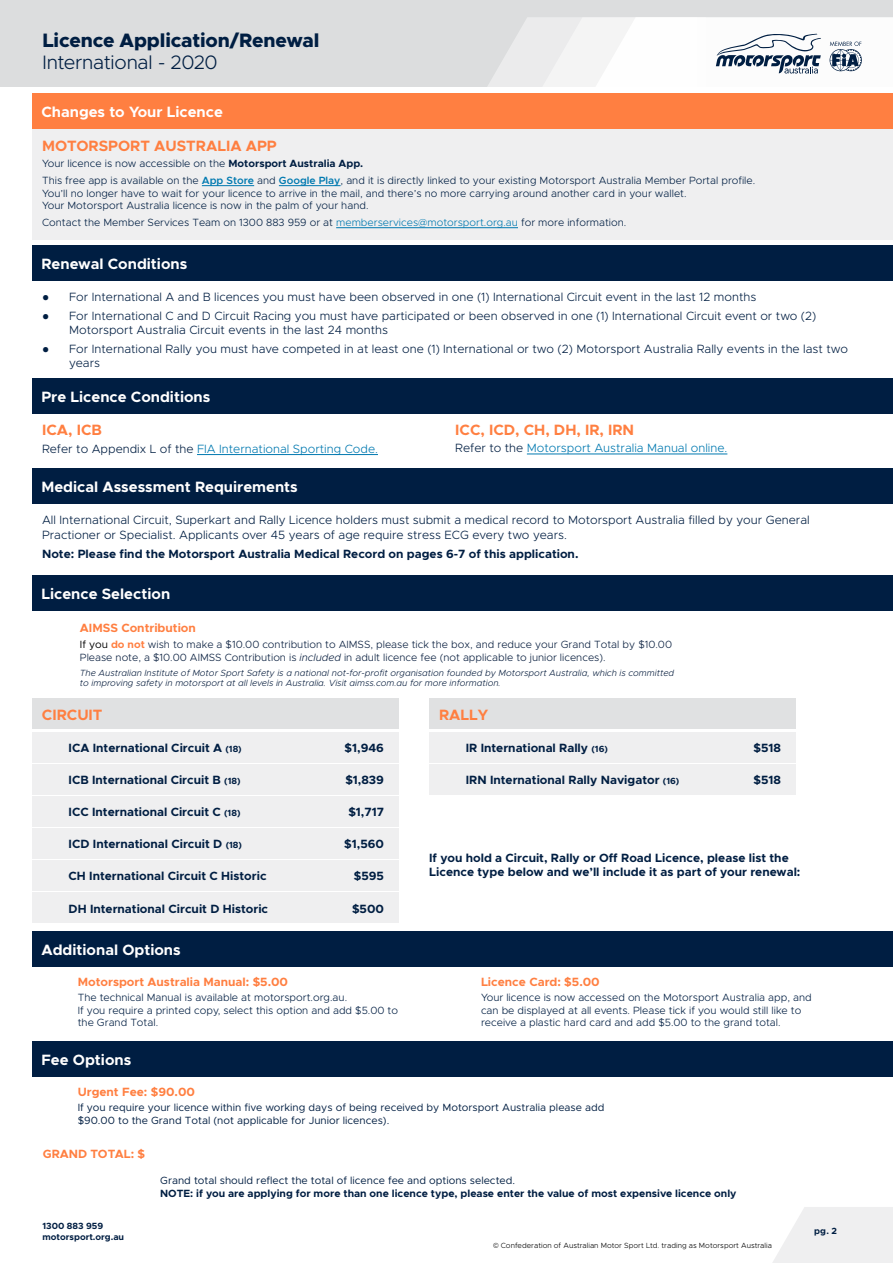
<style>
.page{position:relative;width:893px;height:1263px;background:#fff}
.page>*{position:absolute;margin:0;border:0;box-sizing:border-box;transform-origin:0 0}
.t1{font:800 19.5px "Metropolis";letter-spacing:-.01em;color:#001e42}
.t2{font:300 19.5px "Metropolis";letter-spacing:-.015em;color:#001e42}
.t3{font:700 15px "Metropolis";color:#fff}
.t4{font:700 15px "Metropolis";color:#ff7f41}
.t5{font:300 12px/14.4px "Metropolis";color:#001e42}
.t6{font:700 12px/14.4px "Metropolis";color:#001e42}
.t7{font:700 12px "Metropolis";color:#ff7f41}
.t8{font:300 12px "Metropolis";color:#0079b0}
.t9{font:300 10.5px/12.6px "Metropolis";color:#001e42}
.t10{font:10.5px/12.6px "Metropolis";color:#001e42}
.t11{font:300 10.5px/12.6px "Metropolis";color:#091f3f}
.t12{font:700 10.5px "Metropolis";color:#001e42}
.t13{font:italic 300 9px/10.5px "Metropolis";color:#091f3f}
.t14{font:700 9px/10.8px "Metropolis";color:#001e42}
.t15{font:300 7.5px "Metropolis";color:#000}
.s1{font-weight:700}
.s2{font-weight:600;color:#0079b0}
.s3{color:#0079b0}
.s4{font-family:"Helvetica";font-weight:400}
.s5{color:#001e42}
.s6{font-weight:400;color:#000}
.s7{font-weight:700;color:#ff7f41}
.s8{font-style:italic}
.s9{font-size:9px}
.s10{font-family:"Montserrat"}
</style>
<div class="page">
<div style="left:0;top:0;width:893px;height:87px;background:#dcddde"></div>
<svg style="left:488px;top:17px;width:405px;height:70px"></svg>
<svg style="left:773px;top:1207px;width:120px;height:56px"></svg>
<hr style="left:197px;top:454px;width:181px;height:1px;background:#0079b0">
<hr style="left:527px;top:454px;width:200px;height:1px;background:#0079b0">
<div style="left:32px;top:378px;width:861px;height:35px;background:#001e42"></div>
<div style="left:32px;top:245px;width:861px;height:35px;background:#001e42"></div>
<div style="left:32px;top:469px;width:861px;height:35px;background:#001e42"></div>
<div style="left:32px;top:129px;width:861px;height:111px;background:#efeff0"></div>
<hr style="left:202px;top:185px;width:52px;height:1px;background:#0079b0">
<hr style="left:279px;top:185px;width:62px;height:1px;background:#0079b0">
<hr style="left:336px;top:227px;width:182px;height:1px;background:#0079b0">
<div style="left:32px;top:94px;width:861px;height:35px;background:#ff7f41"></div>
<div style="left:32px;top:699px;width:367px;height:30px;background:#e0e1e2"></div>
<div style="left:430px;top:699px;width:366px;height:30px;background:#e0e1e2"></div>
<div style="left:32px;top:732px;width:367px;height:30px;background:#efeff0"></div>
<div style="left:430px;top:732px;width:366px;height:30px;background:#efeff0"></div>
<div style="left:32px;top:796px;width:367px;height:31px;background:#efeff0"></div>
<div style="left:32px;top:860px;width:367px;height:31px;background:#efeff0"></div>
<div style="left:32px;top:764px;width:367px;height:31px;background:#efeff0"></div>
<div style="left:430px;top:764px;width:366px;height:31px;background:#efeff0"></div>
<div style="left:32px;top:828px;width:367px;height:31px;background:#efeff0"></div>
<div style="left:32px;top:892px;width:367px;height:31px;background:#efeff0"></div>
<div style="left:32px;top:575px;width:861px;height:35px;background:#001e42"></div>
<div style="left:32px;top:1042px;width:861px;height:35px;background:#001e42"></div>
<div style="left:32px;top:931px;width:861px;height:36px;background:#001e42"></div>
<h1 class="t1" style="left:43px;top:28px;width:278px">Licence Application/Renewal</h1>
<h1 class="t2" style="left:43px;top:50px;width:177px">International - 2020</h1>
<h2 class="t3" style="left:41px;top:103px;width:183px">Changes to Your Licence</h2>
<h2 class="t4" style="left:42px;top:136px;width:236px">MOTORSPORT AUSTRALIA APP</h2>
<p class="t9" style="left:42px;top:155px;width:715px;line-height:16.8px">Your licence is now accessible on the <span class="s1">Motorsport Australia App.<br></span>This free app is available on the <span class="s2">App Store</span> and <span class="s2">Google Play</span>, and it is directly linked to your existing Motorsport Australia Member Portal profile.</p>
<p class="t9" style="left:42px;top:187px;width:646px">You’ll no longer have to wait for your licence to arrive in the mail, and there’s no more carrying around another card in your wallet.<br>Your Motorsport Australia licence is now in the palm of your hand.</p>
<p class="t9" style="left:42px;top:216px;width:586px">Contact the Member Services Team on 1300 883 959 or at <span class="s3">memberservices@motorsport.org.au</span> for more information.</p>
<h2 class="t3" style="left:41px;top:254px;width:147px">Renewal Conditions</h2>
<p class="t5" style="left:42px;top:290px;width:716px"><span class="s4">●</span> For International A and B licences you must have been observed in one (1) International Circuit event in the last 12 months</p>
<p class="t5" style="left:69px;top:308px;width:749px;text-indent:-27px"><span class="s4">●</span> For International C and D Circuit Racing you must have participated or been observed in one (1) International Circuit event or two (2)<br>Motorsport Australia Circuit events in the last 24 months</p>
<p class="t5" style="left:69px;top:341px;width:780px;text-indent:-27px"><span class="s4">●</span> For International Rally you must have competed in at least one (1) International or two (2) Motorsport Australia Rally events in the last two years</p>
<h2 class="t3" style="left:41px;top:387px;width:170px">Pre Licence Conditions</h2>
<h2 class="t4" style="left:42px;top:420px;width:61px">ICA, ICB</h2>
<p class="t8" style="left:42px;top:441px;width:337px"><span class="s5">Refer to Appendix L of the</span> FIA International Sporting Code.</p>
<h2 class="t3" style="left:41px;top:478px;width:258px">Medical Assessment Requirements</h2>
<h2 class="t4" style="left:455px;top:420px;width:180px">ICC, ICD, CH, DH, IR, IRN</h2>
<p class="t8" style="left:455px;top:441px;width:274px"><span class="s5">Refer to the</span> Motorsport Australia Manual online.</p>
<p class="t5" style="left:42px;top:513px;width:769px">All International Circuit, Superkart and Rally Licence holders must submit a medical record to Motorsport Australia filled by your General<br>Practioner or Specialist. Applicants over 45 years of age require stress ECG every two years.</p>
<p class="t6" style="left:42px;top:546px;width:538px">Note: Please find the Motorsport Australia Medical Record on pages 6-7 of this application.</p>
<h2 class="t3" style="left:41px;top:584px;width:130px">Licence Selection</h2>
<p class="t7" style="left:80px;top:620px;width:117px">AIMSS Contribution</p>
<p class="t11" style="left:80px;top:638px;width:594px"><span class="s6">If you</span> <span class="s7">do not</span> wish to make a $10.00 contribution to AIMSS, please tick the box, and reduce your Grand Total by $10.00<br>Please note, a $10.00 AIMSS Contribution is <span class="s8">included</span> in adult licence fee (not applicable to junior licences).</p>
<p class="t13" style="left:80px;top:667px;width:596px">The Australian Institute of Motor Sport Safety is a national not-for-profit organisation founded by Motorsport Australia, which is committed to improving safety in motorsport at all levels in Australia. Visit aimss.com.au for more information.</p>
<h2 class="t4" style="left:42px;top:705px;width:62px">CIRCUIT</h2>
<h2 class="t4" style="left:439px;top:705px;width:51px">RALLY</h2>
<p class="t6" style="left:69px;top:741px;width:175px">ICA International Circuit A <span class="s9">(18)</span></p>
<p class="t6" style="left:345px;top:741px;width:41px">$1,946</p>
<p class="t6" style="left:466px;top:741px;width:144px">IR International Rally <span class="s9">(16)</span></p>
<p class="t6" style="left:754px;top:741px;width:29px">$518</p>
<p class="t6" style="left:69px;top:773px;width:173px">ICB International Circuit B <span class="s9">(18)</span></p>
<p class="t6" style="left:345px;top:773px;width:40px">$1,839</p>
<p class="t6" style="left:466px;top:773px;width:215px">IRN International Rally Navigator <span class="s9">(16)</span></p>
<p class="t6" style="left:754px;top:773px;width:29px">$518</p>
<p class="t6" style="left:69px;top:805px;width:173px">ICC International Circuit C <span class="s9">(18)</span></p>
<p class="t6" style="left:348px;top:805px;width:37px">$1,717</p>
<p class="t6" style="left:69px;top:837px;width:175px">ICD International Circuit D <span class="s9">(18)</span></p>
<p class="t6" style="left:344px;top:837px;width:41px">$1,560</p>
<p class="t6" style="left:69px;top:869px;width:199px">CH International Circuit C Historic</p>
<p class="t6" style="left:354px;top:869px;width:32px">$595</p>
<p class="t6" style="left:69px;top:901px;width:201px">DH International Circuit D Historic</p>
<p class="t6" style="left:352px;top:901px;width:33px">$500</p>
<h2 class="t3" style="left:41px;top:940px;width:141px">Additional Options</h2>
<p class="t7" style="left:78px;top:974px;width:212px">Motorsport Australia Manual: $5.00</p>
<p class="t9" style="left:78px;top:991px;width:322px">The technical Manual is available at motorsport.org.au.<br>If you require a printed copy, select this option and add $5.00 to the Grand Total.</p>
<p class="t6" style="left:429px;top:850px;width:373px">If you hold a Circuit, Rally or Off Road Licence, please list the<br>Licence type below and we’ll include it as part of your renewal:</p>
<p class="t7" style="left:481px;top:974px;width:120px">Licence Card: $5.00</p>
<p class="t9" style="left:481px;top:991px;width:332px">Your licence is now accessed on the Motorsport Australia app, and can be displayed at all events. Please tick if you would still like to receive a plastic hard card and add $5.00 to the grand total.</p>
<h2 class="t3" style="left:41px;top:1051px;width:91px">Fee Options</h2>
<p class="t7" style="left:78px;top:1085px;width:119px">Urgent Fee: $90.00</p>
<p class="t10" style="left:78px;top:1101px;width:528px">If you require your licence within five working days of being received by Motorsport Australia please add $90.00 to the Grand Total (not applicable for Junior licences).</p>
<p class="t7" style="left:43px;top:1146px;width:104px">GRAND TOTAL: $</p>
<p class="t10" style="left:160px;top:1174px;width:356px">Grand total should reflect the total of licence fee and options selected.</p>
<p class="t12" style="left:160px;top:1186px;width:578px">NOTE: if you are applying for more than one licence type, please enter the value of most expensive licence only</p>
<p class="t14" style="left:43px;top:1220px;width:83px">1300 883 959 motorsport.org.au</p>
<p class="t15" style="left:493px;top:1240px;width:280px"><span class="s10">©</span> Confederation of Australian Motor Sport Ltd. trading as Motorsport Australia</p>
<p class="t14" style="left:814px;top:1225px;width:24px">pg. 2</p>
</div>
